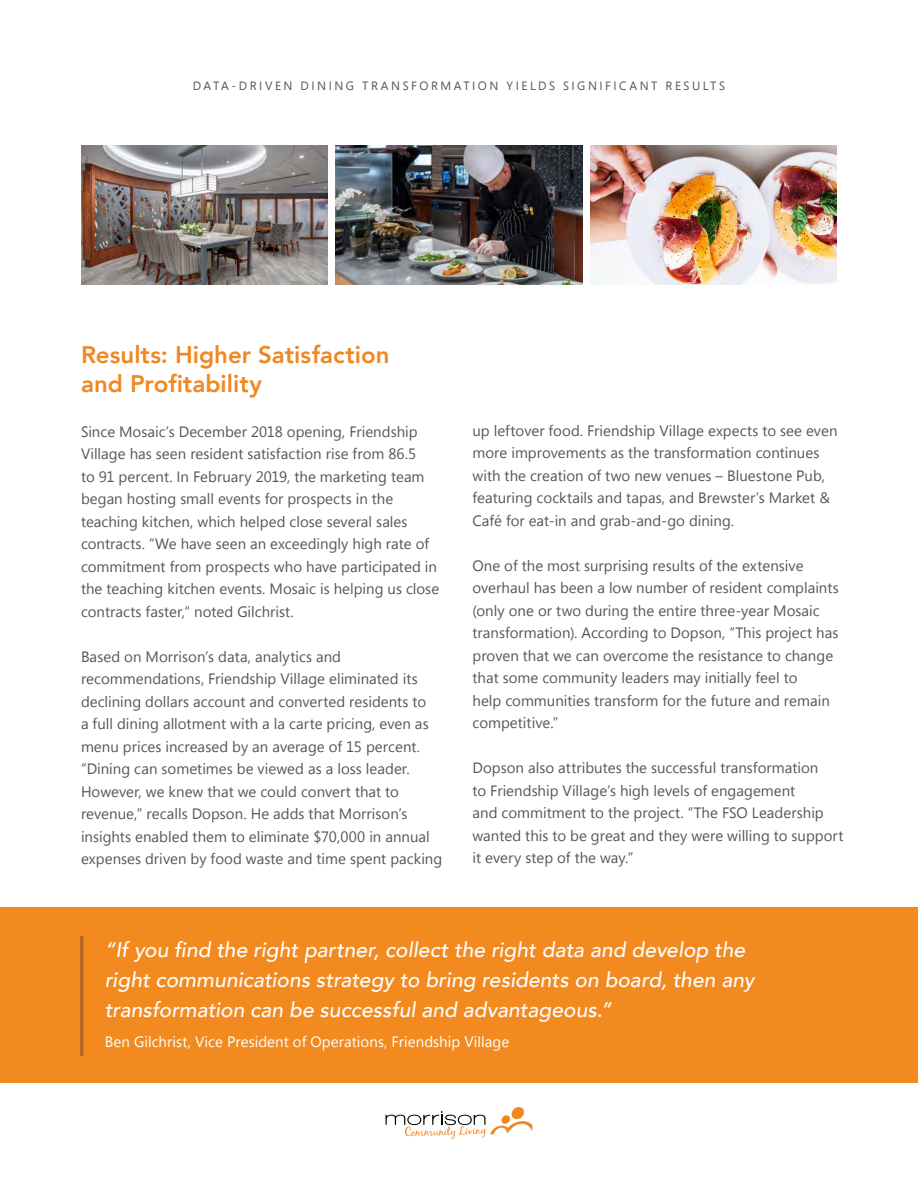
<style>
.page{position:relative;width:918px;height:1188px;background:#fff}
.page>*{position:absolute;margin:0;border:0;box-sizing:border-box;transform-origin:0 0}
.t1{font:800 24px/28.8px "Avenir";color:#f08721}
.t2{font:italic 500 21px/30px "Avenir";color:#fff}
.t3{font:15px/22.5px "Segoe UI";color:#54575a}
.t4{font:15px "Segoe UI";letter-spacing:.005em;color:#fff}
.t5{font:12px "Segoe UI";letter-spacing:.21em;color:#54575a}
</style>
<div class="page">
<svg style="left:386px;top:1107px;width:146px;height:32px"></svg>
<div style="left:0;top:908px;width:918px;height:175px;background:#f28a20"></div>
<hr style="left:80px;top:936px;width:3px;height:120px;background:#af6227">
<img style="left:591px;top:146px;width:246px;height:139px">
<img style="left:81px;top:146px;width:246px;height:139px">
<img style="left:336px;top:146px;width:246px;height:139px">
<p class="t5" style="left:193px;top:77px;width:534px">DATA-DRIVEN DINING TRANSFORMATION YIELDS SIGNIFICANT RESULTS</p>
<p class="t1" style="left:81px;top:340px;width:310px">Results: Higher Satisfaction and Profitability</p>
<p class="t3" style="left:81px;top:420px;width:360px">Since Mosaic’s December 2018 opening, Friendship Village has seen resident satisfaction rise from 86.5<br>to 91 percent. In February 2019, the marketing team began hosting small events for prospects in the teaching kitchen, which helped close several sales contracts. “We have seen an exceedingly high rate of commitment from prospects who have participated in the teaching kitchen events. Mosaic is helping us close contracts faster,“ noted Gilchrist.</p>
<p class="t3" style="left:81px;top:645px;width:363px">Based on Morrison’s data, analytics and recommendations, Friendship Village eliminated its declining dollars account and converted residents to<br>a full dining allotment with a la carte pricing, even as menu prices increased by an average of 15 percent. “Dining can sometimes be viewed as a loss leader.<br>However, we knew that we could convert that to revenue,” recalls Dopson. He adds that Morrison’s insights enabled them to eliminate $70,000 in annual expenses driven by food waste and time spent packing</p>
<p class="t3" style="left:472px;top:419px;width:366px">up leftover food. Friendship Village expects to see even more improvements as the transformation continues with the creation of two new venues – Bluestone Pub, featuring cocktails and tapas, and Brewster’s Market &amp; Café for eat-in and grab-and-go dining.</p>
<p class="t3" style="left:472px;top:554px;width:368px">One of the most surprising results of the extensive overhaul has been a low number of resident complaints (only one or two during the entire three-year Mosaic transformation). According to Dopson, “This project has proven that we can overcome the resistance to change that some community leaders may initially feel to<br>help communities transform for the future and remain competitive.”</p>
<p class="t3" style="left:472px;top:756px;width:372px">Dopson also attributes the successful transformation<br>to Friendship Village’s high levels of engagement<br>and commitment to the project. “The FSO Leadership wanted this to be great and they were willing to support it every step of the way.”</p>
<p class="t2" style="left:105px;top:935px;width:651px">“If you find the right partner, collect the right data and develop the right communications strategy to bring residents on board, then any transformation can be successful and advantageous.”</p>
<p class="t4" style="left:105px;top:1031px;width:406px">Ben Gilchrist, Vice President of Operations, Friendship Village</p>
</div>
